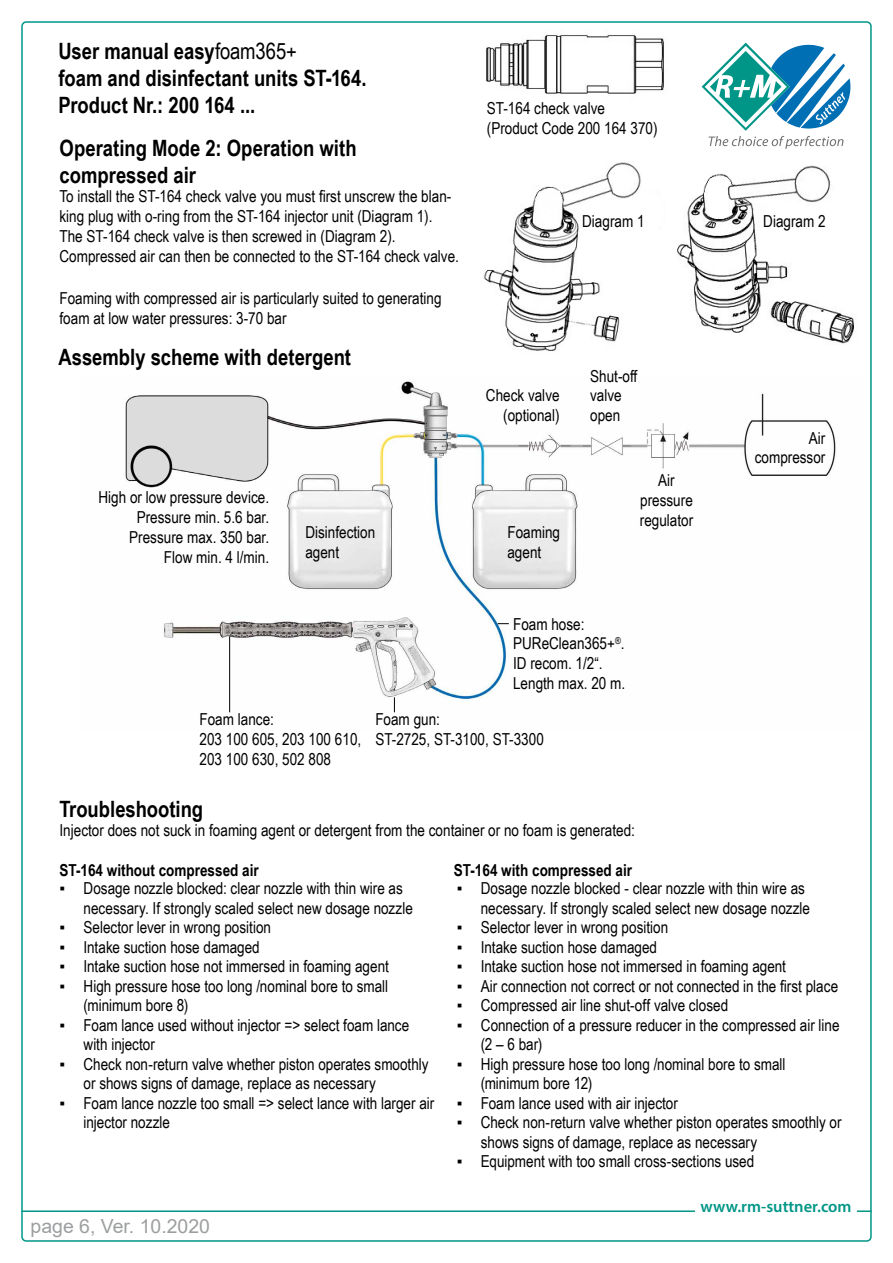
<style>
.page{position:relative;width:893px;height:1263px;background:#fff}
.page>*{position:absolute;margin:0;border:0;box-sizing:border-box;transform-origin:0 0}
.t1{font:700 22.5px/27px "Arial Narrow";color:#000}
.t2{font:19.5px "Arial";color:#9c9e9f}
.t3{font:16.5px/19.8px "Arial Narrow";color:#000}
.t4{font:700 16.5px "Arial Narrow";color:#000}
.t5{font:600 16.5px "Myriad Pro";color:#009687}
.s1{font-weight:400}
</style>
<div class="page">
<hr style="left:21px;top:1210px;width:851px;height:2px;background:#009687">
<svg style="left:702px;top:43px;width:148px;height:106px"></svg>
<div style="left:695px;top:1199px;width:162px;height:21px;background:#fff"></div>
<img style="left:125px;top:381px;width:711px;height:332px">
<hr style="left:229px;top:636px;width:1px;height:76px;background:#000">
<svg style="left:394px;top:697px;width:1px;height:15px"></svg>
<img style="left:486px;top:35px;width:178px;height:59px">
<img style="left:484px;top:162px;width:157px;height:189px">
<img style="left:677px;top:166px;width:177px;height:178px">
<h1 class="t1" style="left:58px;top:36px;width:310px">User manual easy<span class="s1">foam365+<br></span>foam and disinfectant units ST-164.<br>Product Nr.: 200 164 ...</h1>
<h1 class="t1" style="left:60px;top:133px;width:299px">Operating Mode 2: Operation with compressed air</h1>
<p class="t3" style="left:60px;top:186px;width:401px">To install the ST-164 check valve you must first unscrew the blan&shy;king plug with o-ring from the ST-164 injector unit (Diagram 1).<br>The ST-164 check valve is then screwed in (Diagram 2).<br>Compressed air can then be connected to the ST-164 check valve.</p>
<p class="t3" style="left:60px;top:288px;width:384px">Foaming with compressed air is particularly suited to generating foam at low water pressures: 3-70 bar</p>
<h1 class="t1" style="left:58px;top:343px;width:294px">Assembly scheme with detergent</h1>
<p class="t3" style="left:487px;top:98px;width:172px">ST-164 check valve (Product Code 200 164 370)</p>
<p class="t3" style="left:582px;top:211px;width:64px">Diagram 1</p>
<p class="t3" style="left:486px;top:385px;width:75px;text-align:right">Check valve (optional)</p>
<p class="t3" style="left:590px;top:365px;width:49px">Shut-off valve open</p>
<p class="t3" style="left:98px;top:487px;width:172px;text-align:right">High or low pressure device.<br>Pressure min. 5.6 bar.<br>Pressure max. 350 bar.<br>Flow min. 4 l/min.</p>
<p class="t3" style="left:305px;top:522px;width:71px">Disinfection agent</p>
<p class="t3" style="left:507px;top:522px;width:54px">Foaming agent</p>
<p class="t3" style="left:640px;top:470px;width:55px;text-align:center">Air pressure regulator</p>
<p class="t3" style="left:199px;top:709px;width:163px">Foam lance:<br>203 100 605, 203 100 610,<br>203 100 630, 502 808</p>
<p class="t3" style="left:513px;top:613px;width:114px">Foam hose:<br>PUReClean365+<sup>®</sup>.<br>ID recom. 1/2“.<br>Length max. 20 m.</p>
<p class="t3" style="left:375px;top:709px;width:170px">Foam gun:<br>ST-2725, ST-3100, ST-3300</p>
<p class="t3" style="left:763px;top:211px;width:64px">Diagram 2</p>
<p class="t3" style="left:755px;top:427px;width:72px;text-align:right">Air compressor</p>
<h1 class="t1" style="left:60px;top:794px;width:145px">Troubleshooting</h1>
<p class="t3" style="left:60px;top:820px;width:577px">Injector does not suck in foaming agent or detergent from the container or no foam is generated:</p>
<p class="t4" style="left:60px;top:858px;width:201px">ST-164 without compressed air</p>
<p class="t4" style="left:454px;top:858px;width:180px">ST-164 with compressed air</p>
<p class="t3" style="left:84px;top:878px;width:331px;text-indent:-24px">▪ Dosage nozzle blocked: clear nozzle with thin wire as necessary. If strongly scaled select new dosage nozzle</p>
<p class="t3" style="left:60px;top:917px;width:213px">▪ Selector lever in wrong position</p>
<p class="t3" style="left:60px;top:936px;width:202px">▪ Intake suction hose damaged</p>
<p class="t3" style="left:60px;top:956px;width:331px">▪ Intake suction hose not immersed in foaming agent</p>
<p class="t3" style="left:84px;top:976px;width:306px;text-indent:-24px">▪ High pressure hose too long /nominal bore to small (minimum bore 8)</p>
<p class="t3" style="left:84px;top:1015px;width:327px;text-indent:-24px">▪ Foam lance used without injector =&gt; select foam lance with injector</p>
<p class="t3" style="left:84px;top:1054px;width:347px;text-indent:-24px">▪ Check non-return valve whether piston operates smoothly or shows signs of damage, replace as necessary</p>
<p class="t3" style="left:84px;top:1093px;width:352px;text-indent:-24px">▪ Foam lance nozzle too small =&gt; select lance with larger air injector nozzle</p>
<p class="t3" style="left:481px;top:878px;width:331px;text-indent:-24px">▪ Dosage nozzle blocked - clear nozzle with thin wire as necessary. If strongly scaled select new dosage nozzle</p>
<p class="t3" style="left:457px;top:917px;width:213px">▪ Selector lever in wrong position</p>
<p class="t3" style="left:457px;top:936px;width:202px">▪ Intake suction hose damaged</p>
<p class="t3" style="left:457px;top:956px;width:331px">▪ Intake suction hose not immersed in foaming agent</p>
<p class="t3" style="left:457px;top:975px;width:383px">▪ Air connection not correct or not connected in the first place</p>
<p class="t3" style="left:457px;top:995px;width:273px">▪ Compressed air line shut-off valve closed</p>
<p class="t3" style="left:481px;top:1015px;width:360px;text-indent:-24px">▪ Connection of a pressure reducer in the compressed air line (2 – 6 bar)</p>
<p class="t3" style="left:481px;top:1054px;width:306px;text-indent:-24px">▪ High pressure hose too long /nominal bore to small (minimum bore 12)</p>
<p class="t3" style="left:457px;top:1092px;width:223px">▪ Foam lance used with air injector</p>
<p class="t3" style="left:481px;top:1112px;width:362px;text-indent:-24px">▪ Check non-return valve whether piston operates smoothly or shows signs of damage, replace as necessary</p>
<p class="t3" style="left:457px;top:1151px;width:299px">▪ Equipment with too small cross-sections used</p>
<p class="t2" style="left:31px;top:1212px;width:181px">page 6, Ver. 10.2020</p>
<p class="t5" style="left:700px;top:1196px;width:152px">www.rm-suttner.com</p>
</div>
